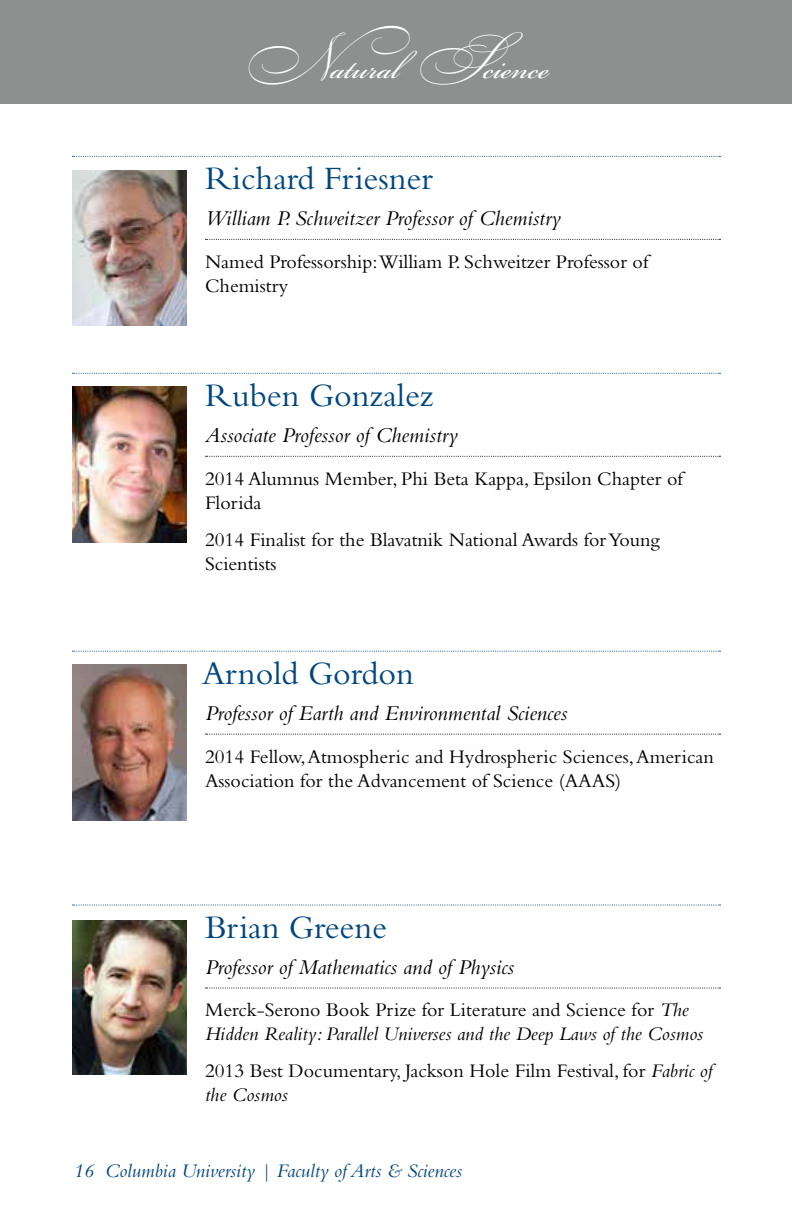
<style>
.page{position:relative;width:792px;height:1224px;background:#fff}
.page>*{position:absolute;margin:0;border:0;box-sizing:border-box;transform-origin:0 0}
.t1{font:48px "Bickham Script MM 400";color:#fff}
.t2{font:34px "Bembo";color:#00467f}
.t3{font:italic 22px "Bembo";color:#000}
.t4{font:20px/24px "Bembo";color:#000}
.t5{font:italic 20px/24px "Bembo";color:#000}
.t6{font:italic 20px "Bembo";color:#00467f}
.s1{font-family:"Bickham Script MM Sw Caps 400"}
.s2{font-style:normal}
.s3{font-style:italic}
</style>
<div class="page">
<svg style="left:72px;top:156px;width:649px;height:1px"></svg>
<svg style="left:206px;top:239px;width:515px;height:1px"></svg>
<svg style="left:72px;top:373px;width:649px;height:1px"></svg>
<svg style="left:206px;top:456px;width:515px;height:1px"></svg>
<svg style="left:72px;top:651px;width:649px;height:1px"></svg>
<svg style="left:206px;top:734px;width:515px;height:1px"></svg>
<svg style="left:72px;top:905px;width:649px;height:1px"></svg>
<svg style="left:206px;top:988px;width:515px;height:1px"></svg>
<img style="left:72px;top:170px;width:115px;height:156px">
<img style="left:72px;top:387px;width:115px;height:156px">
<img style="left:72px;top:665px;width:115px;height:156px">
<img style="left:72px;top:920px;width:115px;height:155px">
<div style="left:0;top:0;width:792px;height:104px;background:#8e9090"></div>
<h1 class="t1" style="left:243px;top:42px;width:308px"><span class="s1">N</span>atural <span class="s1">S</span>cience</h1>
<h2 class="t2" style="left:205px;top:158px;width:229px">Richard Friesner</h2>
<p class="t3" style="left:205px;top:205px;width:357px">William P. Schweitzer Professor of Chemistry</p>
<p class="t4" style="left:205px;top:249px;width:445px">Named Professorship:William P. Schweitzer Professor of<br>Chemistry</p>
<h2 class="t2" style="left:205px;top:375px;width:230px">Ruben Gonzalez</h2>
<p class="t3" style="left:205px;top:422px;width:254px">Associate Professor of Chemistry</p>
<p class="t4" style="left:205px;top:466px;width:479px">2014 Alumnus Member, Phi Beta Kappa, Epsilon Chapter of<br>Florida</p>
<p class="t4" style="left:205px;top:527px;width:456px">2014 Finalist for the Blavatnik National Awards for Young<br>Scientists</p>
<h2 class="t2" style="left:202px;top:653px;width:213px">Arnold Gordon</h2>
<p class="t3" style="left:205px;top:700px;width:364px">Professor of Earth and Environmental Sciences</p>
<p class="t4" style="left:205px;top:744px;width:510px">2014 Fellow, Atmospheric and Hydrospheric Sciences, American<br>Association for the Advancement of Science (AAAS)</p>
<h2 class="t2" style="left:205px;top:907px;width:184px">Brian Greene</h2>
<p class="t3" style="left:205px;top:954px;width:311px">Professor of Mathematics and of Physics</p>
<p class="t5" style="left:205px;top:998px;width:500px"><span class="s2">Merck-Serono Book Prize for Literature and Science for</span> The<br>Hidden Reality: Parallel Universes and the Deep Laws of the Cosmos</p>
<p class="t4" style="left:205px;top:1059px;width:509px">2013 Best Documentary, Jackson Hole Film Festival, for <span class="s3">Fabric of the Cosmos</span></p>
<p class="t6" style="left:73px;top:1159px;width:390px">16 Columbia University | Faculty of Arts &amp; Sciences</p>
</div>
